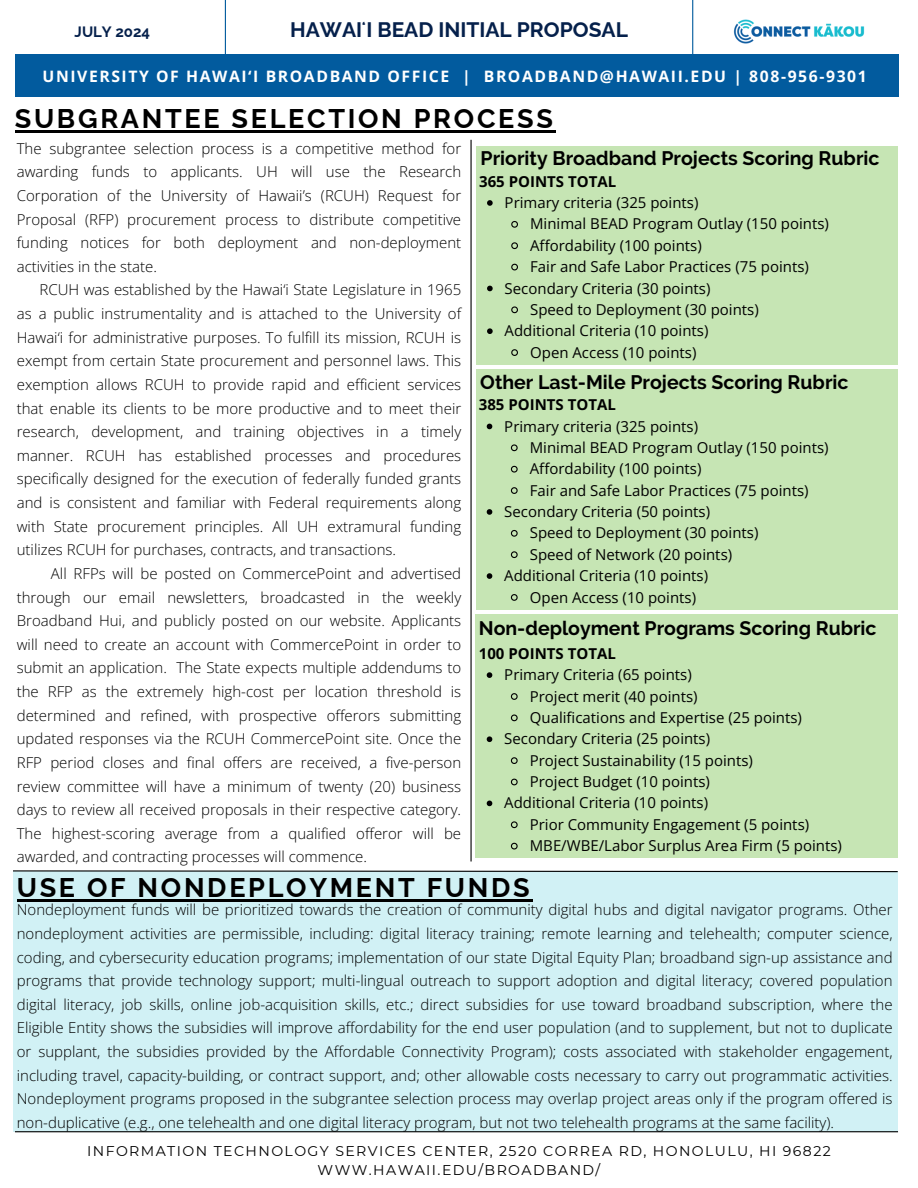
<style>
.page{position:relative;width:918px;height:1188px;background:#fff}
.page>*{position:absolute;margin:0;border:0;box-sizing:border-box;transform-origin:0 0}
.t1{font:700 27px "Raleway";letter-spacing:.1em;color:#000}
.t2{font:700 21px "Raleway";color:#05204b}
.t3{font:700 19.5px "Raleway";color:#000}
.t4{font:700 15.75px "Open Sans";letter-spacing:.1em;color:#fff}
.t5{font:300 15px/23.7px "Open Sans";color:#000;text-align:justify}
.t6{font:15px "Open Sans";color:#000}
.t7{font:700 15px "Open Sans";color:#000}
.t8{font:700 15px "Raleway";color:#05204b}
.t9{font:14.1px/19px "Montserrat";letter-spacing:.1em;color:#000;text-align:center}
.s1{font-family:"Noto Sans"}
</style>
<div class="page">
<div style="left:15px;top:54px;width:883px;height:42px;background:#025b9e"></div>
<div style="left:13px;top:872px;width:885px;height:260px;background:#d1f1f5"></div>
<hr style="left:15px;top:1131px;width:883px;height:1px;background:#000">
<hr style="left:470px;top:140px;width:2px;height:722px;background:#000">
<hr style="left:225px;top:0;width:1px;height:57px;background:#025b9e">
<hr style="left:692px;top:0;width:1px;height:57px;background:#025b9e">
<hr style="left:15px;top:130px;width:541px;height:2px;background:#000">
<hr style="left:17px;top:899px;width:516px;height:3px;background:#000">
<div style="left:476px;top:614px;width:422px;height:244px;background:#c6e5b4"></div>
<svg style="left:487px;top:672px;width:5px;height:6px"></svg>
<svg style="left:510px;top:693px;width:8px;height:7px"></svg>
<svg style="left:510px;top:714px;width:8px;height:8px"></svg>
<svg style="left:487px;top:736px;width:5px;height:6px"></svg>
<svg style="left:510px;top:757px;width:8px;height:7px"></svg>
<svg style="left:510px;top:778px;width:8px;height:8px"></svg>
<svg style="left:487px;top:801px;width:5px;height:5px"></svg>
<svg style="left:510px;top:821px;width:8px;height:8px"></svg>
<svg style="left:510px;top:842px;width:8px;height:8px"></svg>
<div style="left:476px;top:146px;width:422px;height:219px;background:#c6e5b4"></div>
<svg style="left:487px;top:200px;width:6px;height:6px"></svg>
<svg style="left:511px;top:221px;width:7px;height:7px"></svg>
<svg style="left:511px;top:242px;width:7px;height:8px"></svg>
<svg style="left:511px;top:263px;width:7px;height:8px"></svg>
<svg style="left:487px;top:286px;width:6px;height:5px"></svg>
<svg style="left:511px;top:306px;width:7px;height:8px"></svg>
<svg style="left:487px;top:328px;width:6px;height:6px"></svg>
<svg style="left:511px;top:349px;width:7px;height:7px"></svg>
<svg style="left:13px;top:870px;width:885px;height:3px"></svg>
<div style="left:476px;top:370px;width:422px;height:240px;background:#c6e5b4"></div>
<svg style="left:487px;top:424px;width:5px;height:5px"></svg>
<svg style="left:510px;top:444px;width:8px;height:8px"></svg>
<svg style="left:510px;top:465px;width:8px;height:8px"></svg>
<svg style="left:510px;top:487px;width:8px;height:7px"></svg>
<svg style="left:487px;top:509px;width:5px;height:6px"></svg>
<svg style="left:510px;top:530px;width:8px;height:7px"></svg>
<svg style="left:510px;top:551px;width:8px;height:8px"></svg>
<svg style="left:487px;top:573px;width:5px;height:6px"></svg>
<svg style="left:510px;top:594px;width:8px;height:7px"></svg>
<img style="left:733px;top:19px;width:132px;height:25px">
<h3 class="t8" style="left:75px;top:23px;width:77px">JULY 2024</h3>
<h5 class="t2" style="left:290px;top:18px;width:339px">HAWAIʻI BEAD INITIAL PROPOSAL</h5>
<h1 class="t4" style="left:43px;top:65px;width:826px">UNIVERSITY OF HAWAI<span class="s1">ʻ</span>I BROADBAND OFFICE | BROADBAND@HAWAII.EDU | 808-956-9301</h1>
<h2 class="t1" style="left:15px;top:103px;width:540px">SUBGRANTEE SELECTION PROCESS</h2>
<h4 class="t5" style="left:17px;top:136px;width:446px">The subgrantee selection process is a competitive method for</h4>
<h4 class="t5" style="left:17px;top:160px;width:446px">awarding funds to applicants. UH will use the Research</h4>
<h4 class="t5" style="left:17px;top:183px;width:446px">Corporation of the University of Hawaii’s (RCUH) Request for</h4>
<h4 class="t5" style="left:17px;top:207px;width:446px">Proposal (RFP) procurement process to distribute competitive</h4>
<h4 class="t5" style="left:17px;top:231px;width:446px">funding notices for both deployment and non-deployment</h4>
<h4 class="t5" style="left:17px;top:254px;width:142px">activities in the state.</h4>
<h4 class="t5" style="left:39px;top:278px;width:423px">RCUH was established by the Hawai‘i State Legislature in 1965</h4>
<h4 class="t5" style="left:17px;top:301px;width:446px">as a public instrumentality and is attached to the University of</h4>
<h4 class="t5" style="left:17px;top:325px;width:446px">Hawai‘i for administrative purposes. To fulfill its mission, RCUH is</h4>
<h4 class="t5" style="left:17px;top:349px;width:446px">exempt from certain State procurement and personnel laws. This</h4>
<h4 class="t5" style="left:17px;top:372px;width:446px">exemption allows RCUH to provide rapid and efficient services</h4>
<h4 class="t5" style="left:17px;top:396px;width:446px">that enable its clients to be more productive and to meet their</h4>
<h4 class="t5" style="left:17px;top:420px;width:446px">research, development, and training objectives in a timely</h4>
<h4 class="t5" style="left:17px;top:443px;width:446px">manner. RCUH has established processes and procedures</h4>
<h4 class="t5" style="left:17px;top:467px;width:446px">specifically designed for the execution of federally funded grants</h4>
<h4 class="t5" style="left:17px;top:490px;width:446px">and is consistent and familiar with Federal requirements along</h4>
<h4 class="t5" style="left:17px;top:514px;width:446px">with State procurement principles. All UH extramural funding</h4>
<h4 class="t5" style="left:17px;top:538px;width:381px">utilizes RCUH for purchases, contracts, and transactions.</h4>
<h4 class="t5" style="left:51px;top:561px;width:412px">All RFPs will be posted on CommercePoint and advertised</h4>
<h4 class="t5" style="left:17px;top:585px;width:446px">through our email newsletters, broadcasted in the weekly</h4>
<h4 class="t5" style="left:17px;top:609px;width:446px">Broadband Hui, and publicly posted on our website. Applicants</h4>
<h4 class="t5" style="left:17px;top:632px;width:446px">will need to create an account with CommercePoint in order to</h4>
<h4 class="t5" style="left:17px;top:656px;width:446px">submit an application. The State expects multiple addendums to</h4>
<h4 class="t5" style="left:17px;top:679px;width:446px">the RFP as the extremely high-cost per location threshold is</h4>
<h4 class="t5" style="left:17px;top:703px;width:446px">determined and refined, with prospective offerors submitting</h4>
<h4 class="t5" style="left:17px;top:727px;width:446px">updated responses via the RCUH CommercePoint site. Once the</h4>
<h4 class="t5" style="left:17px;top:750px;width:446px">RFP period closes and final offers are received, a five-person</h4>
<h4 class="t5" style="left:17px;top:774px;width:446px">review committee will have a minimum of twenty (20) business</h4>
<h4 class="t5" style="left:17px;top:798px;width:446px">days to review all received proposals in their respective category.</h4>
<h4 class="t5" style="left:17px;top:821px;width:446px">The highest-scoring average from a qualified offeror will be</h4>
<h4 class="t5" style="left:17px;top:845px;width:352px">awarded, and contracting processes will commence.</h4>
<h1 class="t3" style="left:481px;top:147px;width:400px">Priority Broadband Projects Scoring Rubric</h1>
<p class="t7" style="left:479px;top:171px;width:139px">365 POINTS TOTAL</p>
<p class="t6" style="left:505px;top:192px;width:195px">Primary criteria (325 points)</p>
<p class="t6" style="left:530px;top:213px;width:300px">Minimal BEAD Program Outlay (150 points)</p>
<p class="t6" style="left:530px;top:235px;width:173px">Affordability (100 points)</p>
<p class="t6" style="left:530px;top:256px;width:280px">Fair and Safe Labor Practices (75 points)</p>
<p class="t6" style="left:505px;top:278px;width:207px">Secondary Criteria (30 points)</p>
<p class="t6" style="left:530px;top:299px;width:230px">Speed to Deployment (30 points)</p>
<p class="t6" style="left:505px;top:320px;width:205px">Additional Criteria (10 points)</p>
<p class="t6" style="left:530px;top:342px;width:168px">Open Access (10 points)</p>
<h5 class="t3" style="left:480px;top:370px;width:370px">Other Last-Mile Projects Scoring Rubric</h5>
<p class="t7" style="left:479px;top:394px;width:139px">385 POINTS TOTAL</p>
<p class="t6" style="left:504px;top:415px;width:195px">Primary criteria (325 points)</p>
<p class="t6" style="left:530px;top:437px;width:300px">Minimal BEAD Program Outlay (150 points)</p>
<p class="t6" style="left:530px;top:458px;width:173px">Affordability (100 points)</p>
<p class="t6" style="left:530px;top:480px;width:280px">Fair and Safe Labor Practices (75 points)</p>
<p class="t6" style="left:504px;top:501px;width:207px">Secondary Criteria (50 points)</p>
<p class="t6" style="left:530px;top:522px;width:230px">Speed to Deployment (30 points)</p>
<p class="t6" style="left:530px;top:544px;width:204px">Speed of Network (20 points)</p>
<p class="t6" style="left:504px;top:565px;width:205px">Additional Criteria (10 points)</p>
<p class="t6" style="left:530px;top:586px;width:168px">Open Access (10 points)</p>
<h3 class="t3" style="left:479px;top:617px;width:399px">Non-deployment Programs Scoring Rubric</h3>
<p class="t7" style="left:479px;top:643px;width:139px">100 POINTS TOTAL</p>
<p class="t6" style="left:504px;top:664px;width:189px">Primary Criteria (65 points)</p>
<p class="t6" style="left:530px;top:686px;width:169px">Project merit (40 points)</p>
<p class="t6" style="left:530px;top:707px;width:274px">Qualifications and Expertise (25 points)</p>
<p class="t6" style="left:504px;top:728px;width:207px">Secondary Criteria (25 points)</p>
<p class="t6" style="left:530px;top:750px;width:225px">Project Sustainability (15 points)</p>
<p class="t6" style="left:530px;top:771px;width:182px">Project Budget (10 points)</p>
<p class="t6" style="left:504px;top:792px;width:205px">Additional Criteria (10 points)</p>
<p class="t6" style="left:530px;top:814px;width:281px">Prior Community Engagement (5 points)</p>
<p class="t6" style="left:530px;top:835px;width:314px">MBE/WBE/Labor Surplus Area Firm (5 points)</p>
<h4 class="t1" style="left:17px;top:872px;width:514px">USE OF NONDEPLOYMENT FUNDS</h4>
<h3 class="t5" style="left:17px;top:898px;width:877px">Nondeployment funds will be prioritized towards the creation of community digital hubs and digital navigator programs. Other nondeployment activities are permissible, including: digital literacy training; remote learning and telehealth; computer science, coding, and cybersecurity education programs; implementation of our state Digital Equity Plan; broadband sign-up assistance and programs that provide technology support; multi-lingual outreach to support adoption and digital literacy; covered population digital literacy, job skills, online job-acquisition skills, etc.; direct subsidies for use toward broadband subscription, where the Eligible Entity shows the subsidies will improve affordability for the end user population (and to supplement, but not to duplicate or supplant, the subsidies provided by the Affordable Connectivity Program); costs associated with stakeholder engagement, including travel, capacity-building, or contract support, and; other allowable costs necessary to carry out programmatic activities.<br>Nondeployment programs proposed in the subgrantee selection process may overlap project areas only if the program offered is non-duplicative (e.g., one telehealth and one digital literacy program, but not two telehealth programs at the same facility).</h3>
<p class="t9" style="left:87px;top:1141px;width:745px">INFORMATION TECHNOLOGY SERVICES CENTER, 2520 CORREA RD, HONOLULU, HI 96822<br>WWW.HAWAII.EDU/BROADBAND/</p>
</div>
